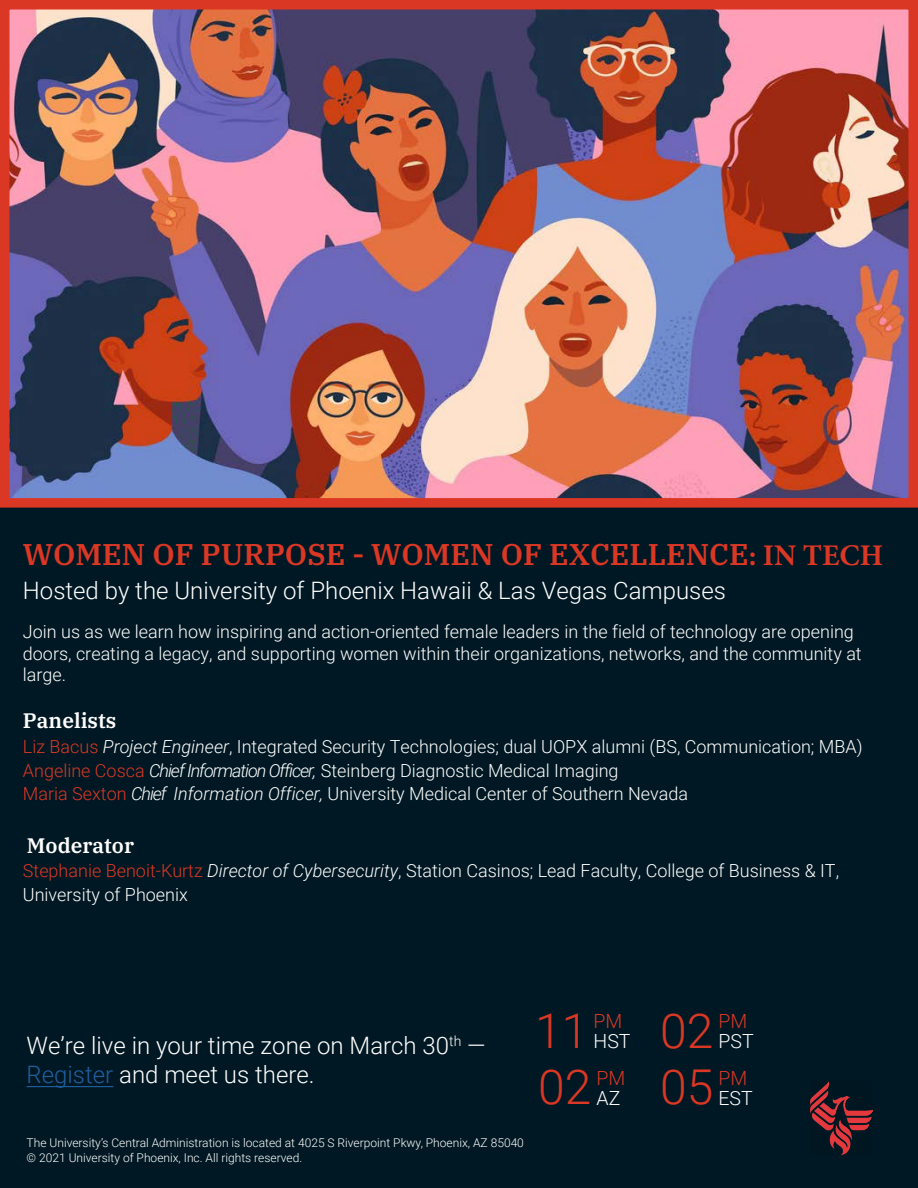
<style>
.page{position:relative;width:918px;height:1188px;background:#fff}
.page>*{position:absolute;margin:0;border:0;box-sizing:border-box;transform-origin:0 0}
.t1{font:300 48px "Roboto";color:#db3725}
.t2{font:600 30px "IBM Plex Serif";color:#db3725}
.t3{font:300 24px/28.8px "Roboto";color:#fff}
.t4{font:600 21px "IBM Plex Serif";color:#fff}
.t5{font:300 19.5px "Roboto";color:#fff}
.t6{font:300 19.5px "Roboto";color:#db3725}
.t7{font:300 18px/24px "Roboto";color:#fff}
.t8{font:300 12px/14.4px "Roboto";color:#fff}
.s1{font-family:"Minion Pro";font-weight:700}
.s2{color:#db3725}
.s3{font-style:italic}
.s4{color:#215e9e}
</style>
<div class="page">
<div style="left:0;top:0;width:918px;height:1187px;background:#001823"></div>
<img style="left:11px;top:11px;width:896px;height:486px">
<div style="left:0;top:0;width:918px;height:508px;border:10px solid #db3725"></div>
<img style="left:810px;top:1082px;width:63px;height:73px">
<hr style="left:27px;top:1086px;width:86px;height:1px;background:#215e9e">
<h2 class="t2" style="left:23px;top:530px;width:862px">WOMEN OF PURPOSE - WOMEN OF EXCELLENCE<span class="s1">: IN TECH</span></h2>
<h3 class="t3" style="left:23px;top:575px;width:705px">Hosted by the University of Phoenix Hawaii &amp; Las Vegas Campuses</h3>
<p class="t7" style="left:23px;top:620px;width:840px;line-height:21.6px">Join us as we learn how inspiring and action-oriented female leaders in the field of technology are opening doors, creating a legacy, and supporting women within their organizations, networks, and the community at large.</p>
<p class="t4" style="left:23px;top:704px;width:95px">Panelists</p>
<p class="t7" style="left:23px;top:733px;width:841px"><span class="s2">Liz Bacus</span> <span class="s3">Project Engineer</span>, Integrated Security Technologies; dual UOPX alumni (BS, Communication; MBA)<br><span class="s2">Angeline Cosca</span> <span class="s3">Chief Information Officer,</span> Steinberg Diagnostic Medical Imaging<br><span class="s2">Maria Sexton</span> <span class="s3">Chief Information Officer,</span> University Medical Center of Southern Nevada</p>
<p class="t4" style="left:27px;top:829px;width:109px">Moderator</p>
<p class="t7" style="left:23px;top:858px;width:818px"><span class="s2">Stephanie Benoit-Kurtz</span> <span class="s3">Director of Cybersecurity</span>, Station Casinos; Lead Faculty, College of Business &amp; IT,<br>University of Phoenix</p>
<h3 class="t3" style="left:27px;top:1030px;width:461px">We’re live in your time zone on March 30<sup>th</sup> —<br><span class="s4">Register</span> and meet us there.</h3>
<p class="t8" style="left:27px;top:1135px;width:499px">The University’s Central Administration is located at 4025 S Riverpoint Pkwy, Phoenix, AZ 85040 © 2021 University of Phoenix, Inc. All rights reserved.</p>
<h1 class="t1" style="left:535px;top:997px;width:55px">11</h1>
<p class="t6" style="left:594px;top:1008px;width:30px">PM</p>
<h1 class="t1" style="left:660px;top:997px;width:55px">02</h1>
<p class="t6" style="left:719px;top:1008px;width:30px">PM</p>
<p class="t5" style="left:594px;top:1027px;width:38px">HST</p>
<p class="t5" style="left:719px;top:1027px;width:37px">PST</p>
<h1 class="t1" style="left:538px;top:1054px;width:55px">02</h1>
<h1 class="t1" style="left:660px;top:1054px;width:55px">05</h1>
<p class="t6" style="left:597px;top:1065px;width:30px">PM</p>
<p class="t6" style="left:719px;top:1065px;width:30px">PM</p>
<p class="t5" style="left:597px;top:1084px;width:25px">AZ</p>
<p class="t5" style="left:719px;top:1084px;width:36px">EST</p>
</div>
